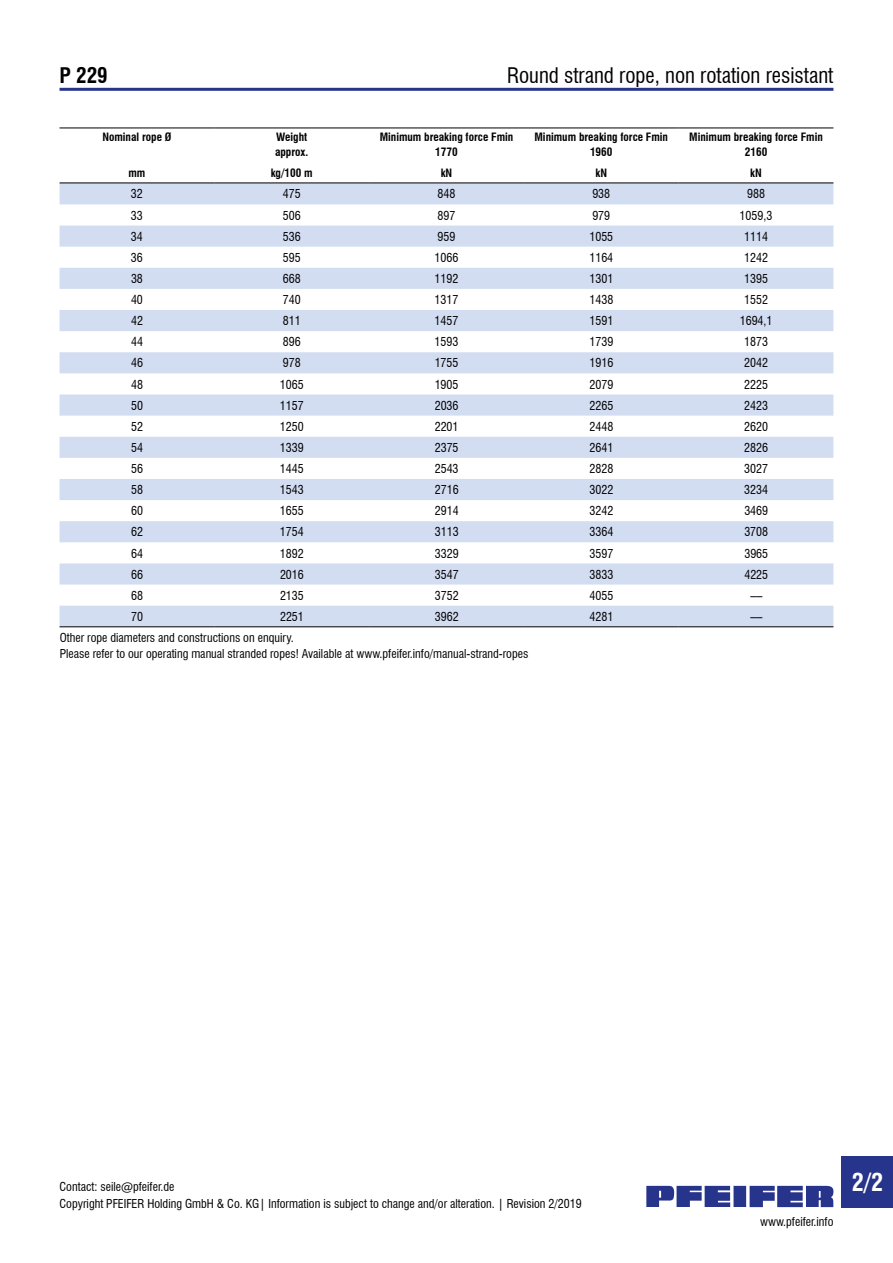
<style>
.page{position:relative;width:893px;height:1263px;background:#fff}
.page>*{position:absolute;margin:0;border:0;box-sizing:border-box;transform-origin:0 0}
.t1{font:700 condensed 24px "Swiss 721 BT";color:#fff}
.t2{font:condensed 21px "Swiss 721 BT";color:#000}
.t3{font:700 condensed 21px "Swiss 721 BT";color:#000}
.t4{font:condensed 12px/16.4px "Swiss 721 BT";color:#000}
.t5{font:700 condensed 11.25px/15.6px "Swiss 721 BT";color:#000;text-align:center}
</style>
<div class="page">
<hr style="left:60px;top:88px;width:773px;height:3px;background:#27348b">
<div style="left:842px;top:1157px;width:51px;height:51px;background:#27348b"></div>
<svg style="left:646px;top:1186px;width:187px;height:21px"></svg>
<svg style="left:60px;top:184px;width:773px;height:442px;fill:#d3ddf2"></svg>
<hr style="left:60px;top:128px;width:154px;height:1px;background:#000">
<hr style="left:214px;top:128px;width:155px;height:1px;background:#000">
<hr style="left:369px;top:128px;width:155px;height:1px;background:#000">
<hr style="left:524px;top:128px;width:155px;height:1px;background:#000">
<hr style="left:679px;top:128px;width:154px;height:1px;background:#000">
<hr style="left:60px;top:183px;width:154px;height:1px;background:#000">
<hr style="left:214px;top:183px;width:155px;height:1px;background:#000">
<hr style="left:369px;top:183px;width:155px;height:1px;background:#000">
<hr style="left:524px;top:183px;width:155px;height:1px;background:#000">
<hr style="left:679px;top:183px;width:154px;height:1px;background:#000">
<hr style="left:60px;top:626px;width:154px;height:1px;background:#000">
<hr style="left:214px;top:626px;width:155px;height:1px;background:#000">
<hr style="left:369px;top:626px;width:155px;height:1px;background:#000">
<hr style="left:524px;top:626px;width:155px;height:1px;background:#000">
<hr style="left:679px;top:626px;width:154px;height:1px;background:#000">
<h2 class="t3" style="left:60px;top:63px;width:50px">P 229</h2>
<h2 class="t2" style="left:507px;top:63px;width:328px">Round strand rope, non rotation resistant</h2>
<p class="t5" style="left:102px;top:129px;width:71px">Nominal rope Ø</p>
<p class="t5" style="left:275px;top:129px;width:35px;text-align:left">Weight approx.</p>
<p class="t5" style="left:380px;top:129px;width:135px">Minimum breaking force Fmin<br>1770</p>
<p class="t5" style="left:534px;top:129px;width:135px">Minimum breaking force Fmin<br>1960</p>
<p class="t5" style="left:689px;top:129px;width:135px">Minimum breaking force Fmin<br>2160</p>
<p class="t5" style="left:128px;top:165px;width:18px">mm</p>
<p class="t5" style="left:271px;top:165px;width:43px">kg/100 m</p>
<p class="t5" style="left:441px;top:165px;width:13px">kN</p>
<p class="t5" style="left:595px;top:165px;width:13px">kN</p>
<p class="t5" style="left:750px;top:165px;width:13px">kN</p>
<p class="t4" style="left:131px;top:186px;width:13px">32</p>
<p class="t4" style="left:283px;top:186px;width:19px">475</p>
<p class="t4" style="left:438px;top:186px;width:19px">848</p>
<p class="t4" style="left:592px;top:186px;width:19px">938</p>
<p class="t4" style="left:747px;top:186px;width:19px">988</p>
<p class="t4" style="left:131px;top:207px;width:13px">33</p>
<p class="t4" style="left:283px;top:207px;width:19px">506</p>
<p class="t4" style="left:438px;top:207px;width:19px">897</p>
<p class="t4" style="left:592px;top:207px;width:19px">979</p>
<p class="t4" style="left:740px;top:207px;width:34px">1059,3</p>
<p class="t4" style="left:131px;top:228px;width:13px">34</p>
<p class="t4" style="left:283px;top:228px;width:19px">536</p>
<p class="t4" style="left:438px;top:228px;width:19px">959</p>
<p class="t4" style="left:589px;top:228px;width:25px">1055</p>
<p class="t4" style="left:744px;top:228px;width:25px">1114</p>
<p class="t4" style="left:131px;top:249px;width:13px">36</p>
<p class="t4" style="left:283px;top:249px;width:19px">595</p>
<p class="t4" style="left:435px;top:249px;width:25px">1066</p>
<p class="t4" style="left:589px;top:249px;width:25px">1164</p>
<p class="t4" style="left:744px;top:249px;width:25px">1242</p>
<p class="t4" style="left:131px;top:270px;width:13px">38</p>
<p class="t4" style="left:283px;top:270px;width:19px">668</p>
<p class="t4" style="left:435px;top:270px;width:25px">1192</p>
<p class="t4" style="left:589px;top:270px;width:25px">1301</p>
<p class="t4" style="left:744px;top:270px;width:25px">1395</p>
<p class="t4" style="left:131px;top:291px;width:13px">40</p>
<p class="t4" style="left:283px;top:291px;width:19px">740</p>
<p class="t4" style="left:435px;top:291px;width:25px">1317</p>
<p class="t4" style="left:589px;top:291px;width:25px">1438</p>
<p class="t4" style="left:744px;top:291px;width:25px">1552</p>
<p class="t4" style="left:131px;top:313px;width:13px">42</p>
<p class="t4" style="left:283px;top:313px;width:19px">811</p>
<p class="t4" style="left:435px;top:313px;width:25px">1457</p>
<p class="t4" style="left:589px;top:313px;width:25px">1591</p>
<p class="t4" style="left:740px;top:313px;width:34px">1694,1</p>
<p class="t4" style="left:131px;top:334px;width:13px">44</p>
<p class="t4" style="left:283px;top:334px;width:19px">896</p>
<p class="t4" style="left:435px;top:334px;width:25px">1593</p>
<p class="t4" style="left:589px;top:334px;width:25px">1739</p>
<p class="t4" style="left:744px;top:334px;width:25px">1873</p>
<p class="t4" style="left:131px;top:355px;width:13px">46</p>
<p class="t4" style="left:283px;top:355px;width:19px">978</p>
<p class="t4" style="left:435px;top:355px;width:25px">1755</p>
<p class="t4" style="left:589px;top:355px;width:25px">1916</p>
<p class="t4" style="left:744px;top:355px;width:25px">2042</p>
<p class="t4" style="left:131px;top:376px;width:13px">48</p>
<p class="t4" style="left:280px;top:376px;width:25px">1065</p>
<p class="t4" style="left:435px;top:376px;width:25px">1905</p>
<p class="t4" style="left:589px;top:376px;width:25px">2079</p>
<p class="t4" style="left:744px;top:376px;width:25px">2225</p>
<p class="t4" style="left:131px;top:397px;width:13px">50</p>
<p class="t4" style="left:280px;top:397px;width:25px">1157</p>
<p class="t4" style="left:435px;top:397px;width:25px">2036</p>
<p class="t4" style="left:589px;top:397px;width:25px">2265</p>
<p class="t4" style="left:744px;top:397px;width:25px">2423</p>
<p class="t4" style="left:131px;top:418px;width:13px">52</p>
<p class="t4" style="left:280px;top:418px;width:25px">1250</p>
<p class="t4" style="left:435px;top:418px;width:25px">2201</p>
<p class="t4" style="left:589px;top:418px;width:25px">2448</p>
<p class="t4" style="left:744px;top:418px;width:25px">2620</p>
<p class="t4" style="left:131px;top:439px;width:13px">54</p>
<p class="t4" style="left:280px;top:439px;width:25px">1339</p>
<p class="t4" style="left:435px;top:439px;width:25px">2375</p>
<p class="t4" style="left:589px;top:439px;width:25px">2641</p>
<p class="t4" style="left:744px;top:439px;width:25px">2826</p>
<p class="t4" style="left:131px;top:460px;width:13px">56</p>
<p class="t4" style="left:280px;top:460px;width:25px">1445</p>
<p class="t4" style="left:435px;top:460px;width:25px">2543</p>
<p class="t4" style="left:589px;top:460px;width:25px">2828</p>
<p class="t4" style="left:744px;top:460px;width:25px">3027</p>
<p class="t4" style="left:131px;top:482px;width:13px">58</p>
<p class="t4" style="left:280px;top:482px;width:25px">1543</p>
<p class="t4" style="left:435px;top:482px;width:25px">2716</p>
<p class="t4" style="left:589px;top:482px;width:25px">3022</p>
<p class="t4" style="left:744px;top:482px;width:25px">3234</p>
<p class="t4" style="left:131px;top:503px;width:13px">60</p>
<p class="t4" style="left:280px;top:503px;width:25px">1655</p>
<p class="t4" style="left:435px;top:503px;width:25px">2914</p>
<p class="t4" style="left:589px;top:503px;width:25px">3242</p>
<p class="t4" style="left:744px;top:503px;width:25px">3469</p>
<p class="t4" style="left:131px;top:524px;width:13px">62</p>
<p class="t4" style="left:280px;top:524px;width:25px">1754</p>
<p class="t4" style="left:435px;top:524px;width:25px">3113</p>
<p class="t4" style="left:590px;top:524px;width:25px">3364</p>
<p class="t4" style="left:744px;top:524px;width:25px">3708</p>
<p class="t4" style="left:131px;top:545px;width:13px">64</p>
<p class="t4" style="left:280px;top:545px;width:25px">1892</p>
<p class="t4" style="left:435px;top:545px;width:25px">3329</p>
<p class="t4" style="left:590px;top:545px;width:25px">3597</p>
<p class="t4" style="left:744px;top:545px;width:25px">3965</p>
<p class="t4" style="left:131px;top:566px;width:13px">66</p>
<p class="t4" style="left:280px;top:566px;width:25px">2016</p>
<p class="t4" style="left:435px;top:566px;width:25px">3547</p>
<p class="t4" style="left:590px;top:566px;width:25px">3833</p>
<p class="t4" style="left:744px;top:566px;width:25px">4225</p>
<p class="t4" style="left:131px;top:587px;width:13px">68</p>
<p class="t4" style="left:280px;top:587px;width:25px">2135</p>
<p class="t4" style="left:435px;top:587px;width:25px">3752</p>
<p class="t4" style="left:590px;top:587px;width:25px">4055</p>
<p class="t4" style="left:750px;top:587px;width:13px">––</p>
<p class="t4" style="left:131px;top:608px;width:13px">70</p>
<p class="t4" style="left:280px;top:608px;width:25px">2251</p>
<p class="t4" style="left:435px;top:608px;width:25px">3962</p>
<p class="t4" style="left:590px;top:608px;width:25px">4281</p>
<p class="t4" style="left:750px;top:608px;width:13px">––</p>
<p class="t4" style="left:60px;top:629px;width:470px">Other rope diameters and constructions on enquiry.<br>Please refer to our operating manual stranded ropes! Available at www.pfeifer.info/manual-strand-ropes</p>
<p class="t4" style="left:60px;top:1179px;width:524px">Contact: seile@pfeifer.de<br>Copyright PFEIFER Holding GmbH &amp; Co. KG| Information is subject to change and/or alteration. | Revision 2/2019</p>
<p class="t4" style="left:760px;top:1213px;width:75px">www.pfeifer.info</p>
<h1 class="t1" style="left:852px;top:1168px;width:33px">2/2</h1>
</div>
